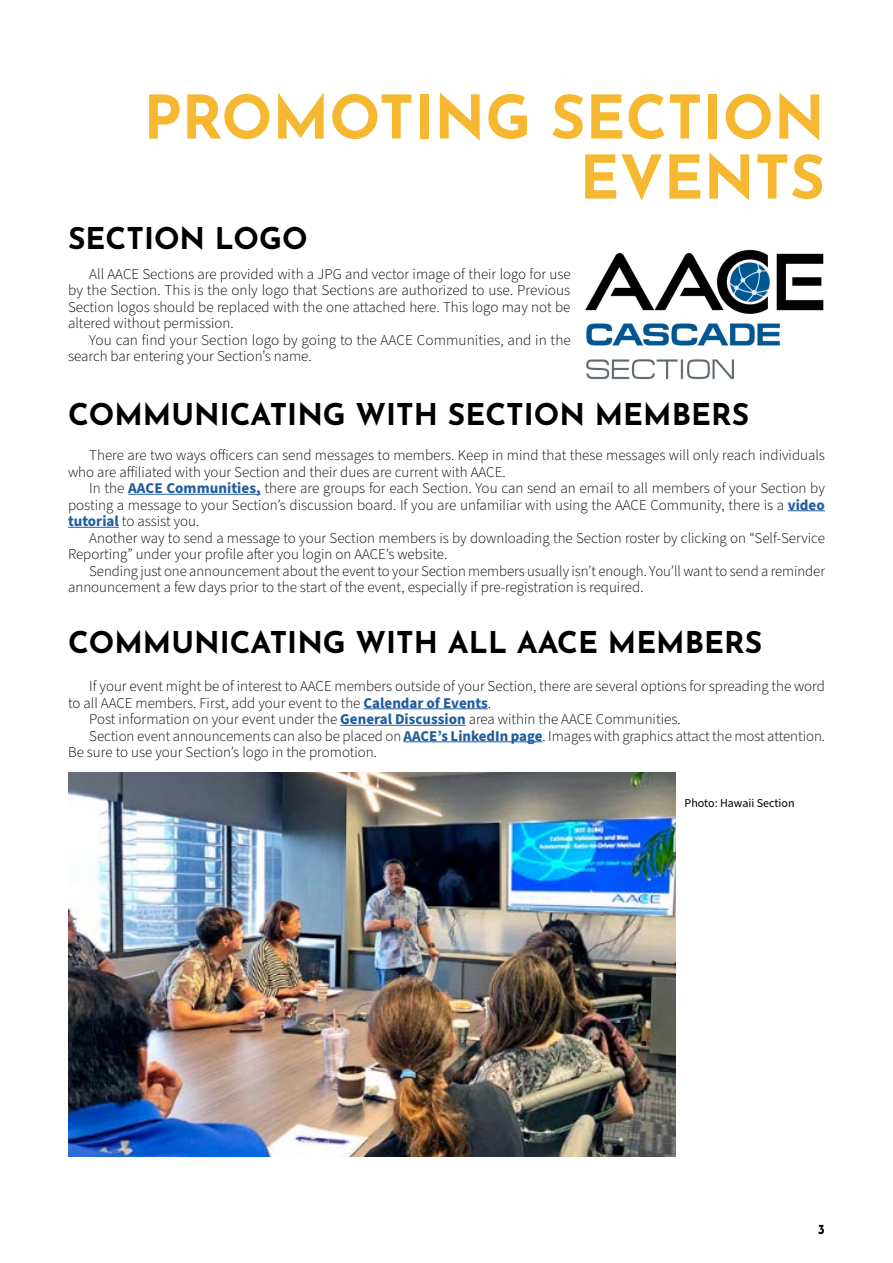
<style>
.page{position:relative;width:893px;height:1263px;background:#fff}
.page>*{position:absolute;margin:0;border:0;box-sizing:border-box;transform-origin:0 0}
.t1{font:700 60px/60px "Josefin Sans";color:#f5b830;text-align:right}
.t2{font:700 30px "Josefin Sans";color:#000}
.t3{font:300 15px/16.5px "Source Sans Pro";color:#000}
.t4{font:700 13.5px "Josefin Sans";color:#000}
.t5{font:12px "Source Sans Pro";color:#000}
.s1{font-weight:700;color:#215e9e}
</style>
<div class="page">
<hr style="left:128px;top:494px;width:133px;height:1px;background:#215e9e">
<hr style="left:788px;top:510px;width:37px;height:1px;background:#215e9e">
<hr style="left:68px;top:527px;width:51px;height:1px;background:#215e9e">
<hr style="left:363px;top:708px;width:125px;height:1px;background:#215e9e">
<hr style="left:340px;top:725px;width:126px;height:1px;background:#215e9e">
<hr style="left:404px;top:741px;width:138px;height:1px;background:#215e9e">
<img style="left:585px;top:249px;width:239px;height:131px">
<img style="left:68px;top:772px;width:607px;height:385px">
<h1 class="t1" style="left:143px;top:79px;width:683px">PROMOTING SECTION<br>EVENTS</h1>
<h2 class="t2" style="left:68px;top:212px;width:241px">SECTION LOGO</h2>
<p class="t3" style="left:68px;top:266px;width:504px;text-align:justify;text-indent:21px">All AACE Sections are provided with a JPG and vector image of their logo for use by the Section. This is the only logo that Sections are authorized to use. Previous Section logos should be replaced with the one attached here. This logo may not be altered without permission.</p>
<p class="t3" style="left:68px;top:332px;width:504px;text-indent:21px">You can find your Section logo by going to the AACE Communities, and in the search bar entering your Section’s name.</p>
<h2 class="t2" style="left:68px;top:388px;width:683px">COMMUNICATING WITH SECTION MEMBERS</h2>
<p class="t3" style="left:68px;top:447px;width:758px;text-indent:21px">There are two ways officers can send messages to members. Keep in mind that these messages will only reach individuals who are affiliated with your Section and their dues are current with AACE.</p>
<p class="t3" style="left:68px;top:480px;width:758px;text-align:justify;text-indent:21px">In the <span class="s1">AACE Communities,</span> there are groups for each Section. You can send an email to all members of your Section by posting a message to your Section’s discussion board. If you are unfamiliar with using the AACE Community, there is a <span class="s1">video tutorial</span> to assist you.</p>
<p class="t3" style="left:68px;top:530px;width:758px;text-indent:21px">Another way to send a message to your Section members is by downloading the Section roster by clicking on “Self-Service<br>Reporting” under your profile after you login on AACE’s website.</p>
<p class="t3" style="left:68px;top:563px;width:758px;text-indent:21px">Sending just one announcement about the event to your Section members usually isn’t enough. You’ll want to send a reminder announcement a few days prior to the start of the event, especially if pre-registration is required.</p>
<h2 class="t2" style="left:68px;top:616px;width:696px">COMMUNICATING WITH ALL AACE MEMBERS</h2>
<p class="t3" style="left:89px;top:678px;width:737px">If your event might be of interest to AACE members outside of your Section, there are several options for spreading the word</p>
<p class="t3" style="left:68px;top:695px;width:424px">to all AACE members. First, add your event to the <span class="s1">Calendar of Events</span>.</p>
<p class="t3" style="left:89px;top:711px;width:593px">Post information on your event under the <span class="s1">General Discussion</span> area within the AACE Communities.</p>
<p class="t3" style="left:89px;top:728px;width:737px">Section event announcements can also be placed on <span class="s1">AACE’s LinkedIn page</span>. Images with graphics attact the most attention.</p>
<p class="t3" style="left:68px;top:744px;width:311px">Be sure to use your Section’s logo in the promotion.</p>
<p class="t5" style="left:685px;top:795px;width:111px">Photo: Hawaii Section</p>
<p class="t4" style="left:818px;top:1217px;width:9px">3</p>
</div>
